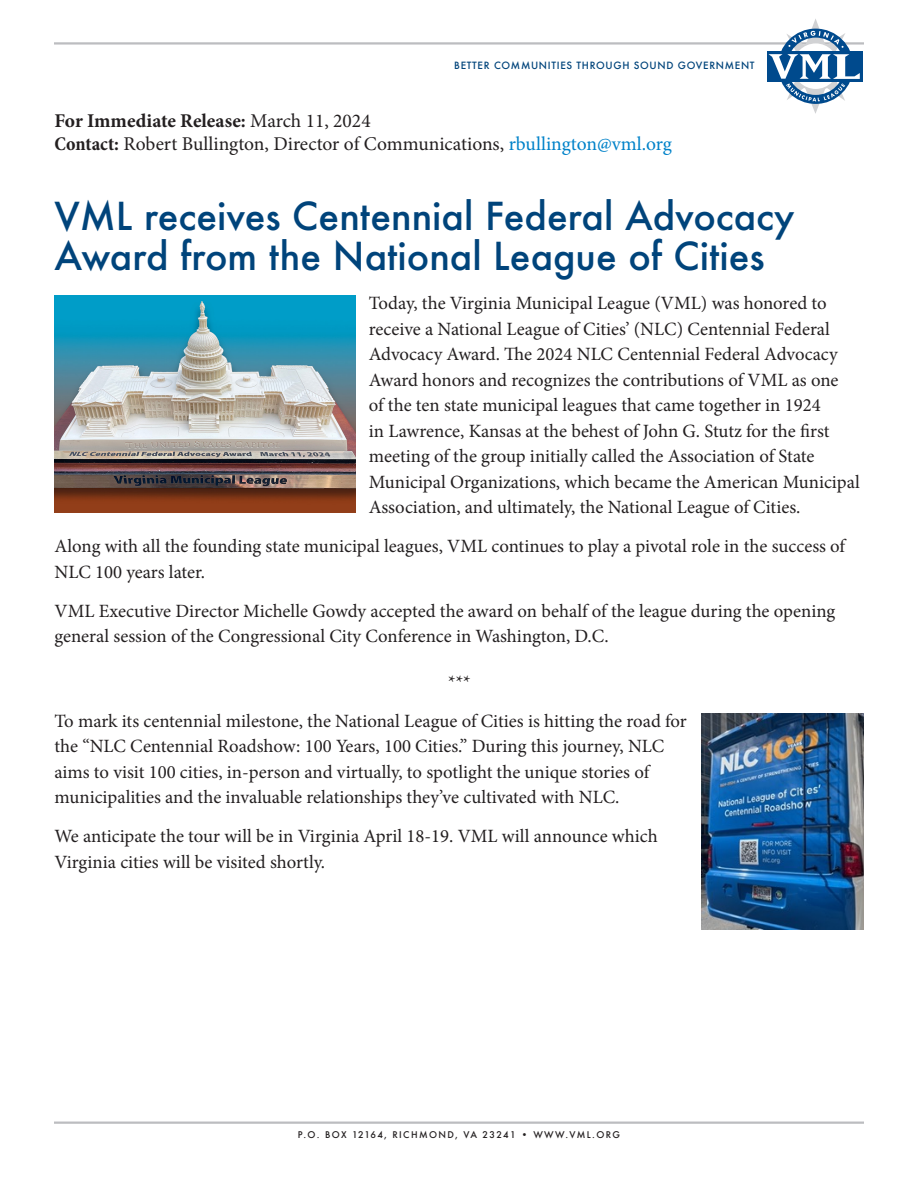
<style>
.page{position:relative;width:918px;height:1188px;background:#fff}
.page>*{position:absolute;margin:0;border:0;box-sizing:border-box;transform-origin:0 0}
.t1{font:500 37.5px/40.5px "Futura";color:#00447b}
.t2{font:19.5px "Minion Pro";color:#231f20}
.t3{font:700 19.5px "Minion Pro";color:#231f20}
.t4{font:18.75px/25.5px "Minion Pro";color:#231f20}
.t5{font:500 9.75px "Futura";letter-spacing:.07em;color:#00447b}
.t6{font:500 9px "Futura";letter-spacing:.15em;color:#231f20}
.s1{font-weight:400}
.s2{font-weight:700;font-stretch:condensed}
.s3{color:#0082c9}
</style>
<div class="page">
<hr style="left:54px;top:1122px;width:810px;height:2px;background:#bcbdc0">
<hr style="left:54px;top:42px;width:810px;height:3px;background:#bcbdc0">
<div style="left:767px;top:51px;width:95px;height:31px;background:#004a8d"></div>
<svg style="left:769px;top:19px;width:91px;height:95px"></svg>
<img style="left:701px;top:713px;width:163px;height:217px">
<img style="left:54px;top:295px;width:301px;height:218px">
<p class="t5" style="left:454px;top:59px;width:302px">BETTER COMMUNITIES THROUGH SOUND GOVERNMENT</p>
<p class="t3" style="left:54px;top:107px;width:318px">For Immediate Release: <span class="s1">March 11, 2024</span></p>
<p class="t2" style="left:54px;top:131px;width:619px"><span class="s2">Contact:</span> Robert Bullington, Director of Communications, <span class="s3">rbullington@vml.org</span></p>
<p class="t1" style="left:54px;top:195px;width:742px">VML receives Centennial Federal Advocacy<br>Award from the National League of Cities</p>
<p class="t4" style="left:369px;top:291px;width:492px">Today, the Virginia Municipal League (VML) was honored to receive a National League of Cities’ (NLC) Centennial Federal Advocacy Award. The 2024 NLC Centennial Federal Advocacy Award honors and recognizes the contributions of VML as one<br>of the ten state municipal leagues that came together in 1924<br>in Lawrence, Kansas at the behest of John G. Stutz for the first meeting of the group initially called the Association of State Municipal Organizations, which became the American Municipal Association, and ultimately, the National League of Cities.</p>
<p class="t4" style="left:54px;top:534px;width:792px">Along with all the founding state municipal leagues, VML continues to play a pivotal role in the success of<br>NLC 100 years later.</p>
<p class="t4" style="left:54px;top:598px;width:782px">VML Executive Director Michelle Gowdy accepted the award on behalf of the league during the opening general session of the Congressional City Conference in Washington, D.C.</p>
<p class="t4" style="left:448px;top:669px;width:24px">***</p>
<p class="t4" style="left:54px;top:708px;width:634px">To mark its centennial milestone, the National League of Cities is hitting the road for the “NLC Centennial Roadshow: 100 Years, 100 Cities.” During this journey, NLC aims to visit 100 cities, in-person and virtually, to spotlight the unique stories of municipalities and the invaluable relationships they’ve cultivated with NLC.</p>
<p class="t4" style="left:54px;top:824px;width:605px">We anticipate the tour will be in Virginia April 18-19. VML will announce which<br>Virginia cities will be visited shortly.</p>
<p class="t6" style="left:298px;top:1129px;width:324px">P.O. BOX 12164, RICHMOND, VA 23241 • WWW.VML.ORG</p>
</div>
